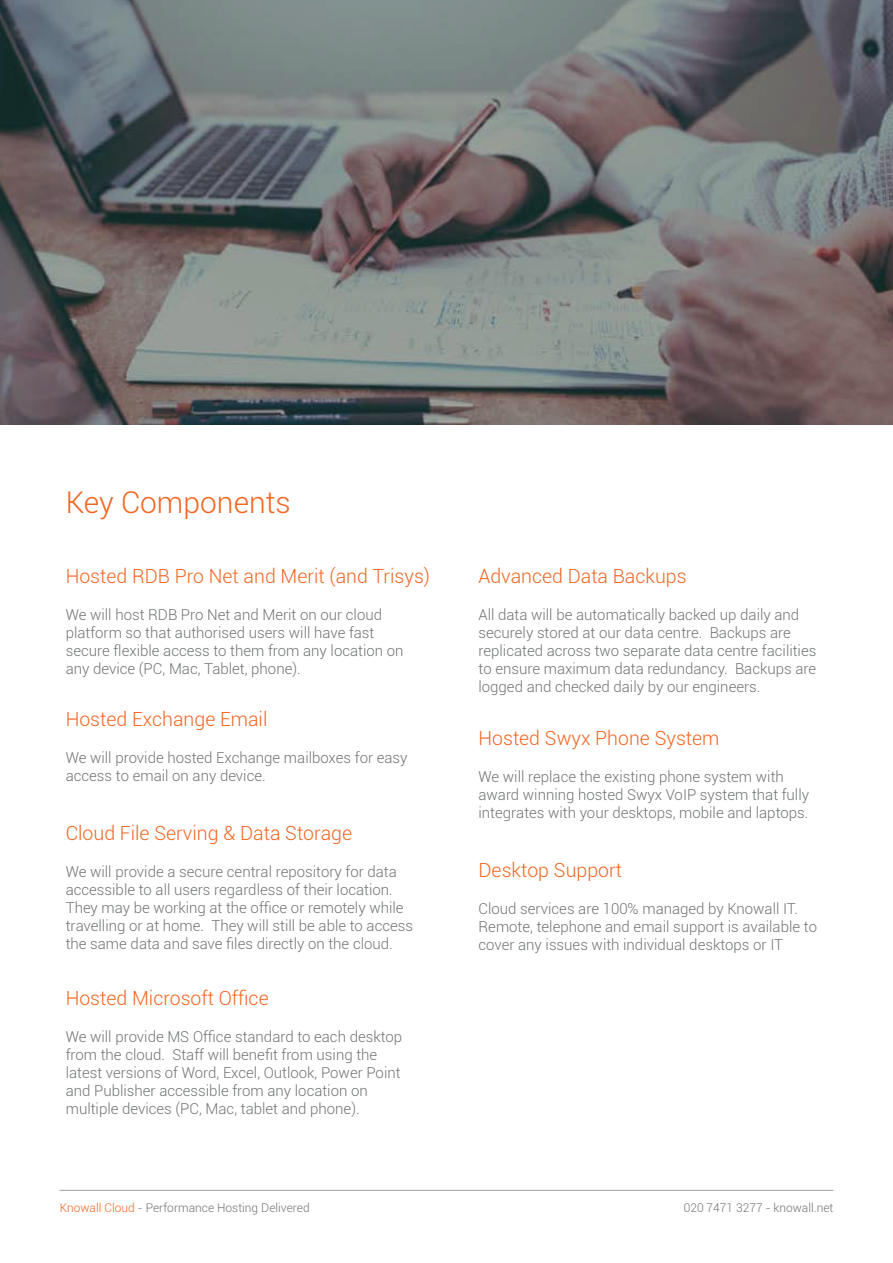
<style>
.page{position:relative;width:893px;height:1263px;background:#fff}
.page>*{position:absolute;margin:0;border:0;box-sizing:border-box;transform-origin:0 0}
.t1{font:300 30px "Roboto";color:#f26522}
.t2{font:300 19.5px "Roboto";color:#f26522}
.t3{font:300 15px/18px "Roboto";color:#707473}
.t4{font:300 12px "Roboto";color:#707473}
.s1{color:#f26522}
</style>
<div class="page">
<img style="left:0;top:0;width:893px;height:425px">
<hr style="left:60px;top:1190px;width:773px;height:1px;background:#9da1a2">
<h1 class="t1" style="left:66px;top:481px;width:227px">Key Components</h1>
<h2 class="t2" style="left:66px;top:563px;width:366px">Hosted RDB Pro Net and Merit (and Trisys)</h2>
<p class="t3" style="left:66px;top:606px;width:339px">We will host RDB Pro Net and Merit on our cloud platform so that authorised users will have fast secure flexible access to them from any location on any device (PC, Mac, Tablet, phone).</p>
<h2 class="t2" style="left:66px;top:705px;width:203px">Hosted Exchange Email</h2>
<p class="t3" style="left:66px;top:748px;width:343px">We will provide hosted Exchange mailboxes for easy access to email on any device.</p>
<h2 class="t2" style="left:66px;top:819px;width:288px">Cloud File Serving &amp; Data Storage</h2>
<p class="t3" style="left:66px;top:862px;width:349px">We will provide a secure central repository for data accessible to all users regardless of their location.<br>They may be working at the office or remotely while travelling or at home. They will still be able to access the same data and save files directly on the cloud.</p>
<h2 class="t2" style="left:66px;top:984px;width:205px">Hosted Microsoft Office</h2>
<p class="t3" style="left:66px;top:1027px;width:338px">We will provide MS Office standard to each desktop from the cloud. Staff will benefit from using the latest versions of Word, Excel, Outlook, Power Point and Publisher accessible from any location on multiple devices (PC, Mac, tablet and phone).</p>
<h2 class="t2" style="left:478px;top:563px;width:210px">Advanced Data Backups</h2>
<p class="t3" style="left:478px;top:606px;width:339px">All data will be automatically backed up daily and securely stored at our data centre. Backups are replicated across two separate data centre facilities to ensure maximum data redundancy. Backups are logged and checked daily by our engineers.</p>
<h2 class="t2" style="left:478px;top:725px;width:243px">Hosted Swyx Phone System</h2>
<p class="t3" style="left:478px;top:768px;width:332px">We will replace the existing phone system with award winning hosted Swyx VoIP system that fully integrates with your desktops, mobile and laptops.</p>
<h2 class="t2" style="left:478px;top:857px;width:145px">Desktop Support</h2>
<p class="t3" style="left:478px;top:900px;width:340px">Cloud services are 100% managed by Knowall IT.<br>Remote, telephone and email support is available to cover any issues with individual desktops or IT</p>
<p class="t4" style="left:60px;top:1199px;width:251px"><span class="s1">Knowall Cloud</span> - Performance Hosting Delivered</p>
<p class="t4" style="left:684px;top:1199px;width:151px">020 7471 3277 - knowall.net</p>
</div>
